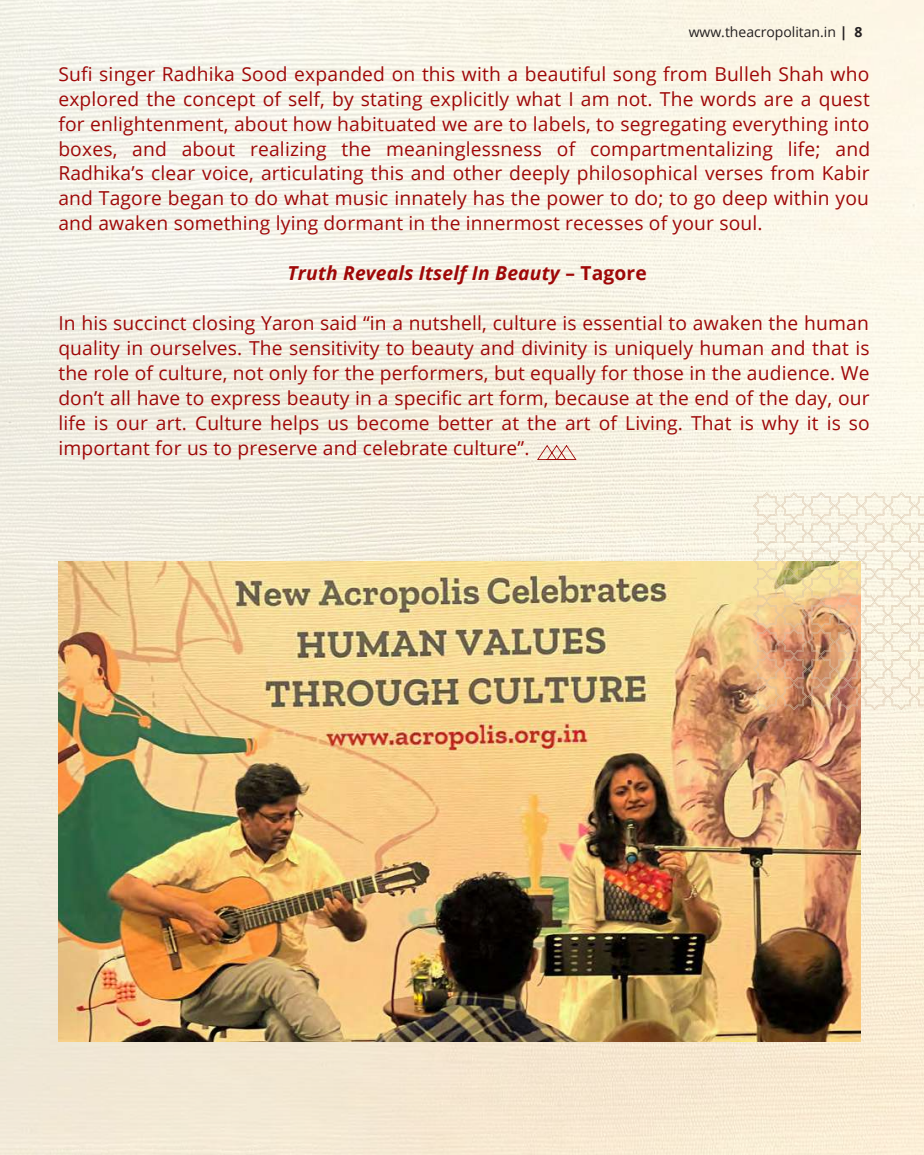
<style>
.page{position:relative;width:924px;height:1155px;background:#fff}
.page>*{position:absolute;margin:0;border:0;box-sizing:border-box;transform-origin:0 0}
.t1{font:19.25px/25px "Open Sans";letter-spacing:.01em;color:#9f0808;text-align:justify}
.t2{font:italic 700 19.25px "Open Sans";letter-spacing:.01em;color:#9f0808}
.t3{font:14px "Open Sans";color:#231f20}
.s1{font-weight:700}
.s2{font-style:normal}
</style>
<div class="page">
<img style="left:0;top:0;width:924px;height:1155px">
<img style="left:58px;top:562px;width:803px;height:479px">
<svg style="left:753px;top:492px;width:171px;height:218px;background:#ecd4b5"></svg>
<svg style="left:537px;top:445px;width:40px;height:15px"></svg>
<p class="t3" style="left:689px;top:22px;width:175px">www.theacropolitan.in <span class="s1">| 8</span></p>
<p class="t1" style="left:58px;top:61px;width:813px">Sufi singer Radhika Sood expanded on this with a beautiful song from Bulleh Shah who explored the concept of self, by stating explicitly what I am not. The words are a quest for enlightenment, about how habituated we are to labels, to segregating everything into boxes, and about realizing the meaninglessness of compartmentalizing life; and Radhika’s clear voice, articulating this and other deeply philosophical verses from Kabir and Tagore began to do what music innately has the power to do; to go deep within you and awaken something lying dormant in the innermost recesses of your soul.</p>
<p class="t2" style="left:288px;top:260px;width:361px">Truth Reveals Itself In Beauty <span class="s2">– Tagore</span></p>
<p class="t1" style="left:58px;top:310px;width:813px">In his succinct closing Yaron said “in a nutshell, culture is essential to awaken the human quality in ourselves. The sensitivity to beauty and divinity is uniquely human and that is the role of culture, not only for the performers, but equally for those in the audience. We don’t all have to express beauty in a specific art form, because at the end of the day, our life is our art. Culture helps us become better at the art of Living. That is why it is so important for us to preserve and celebrate culture”.</p>
</div>
